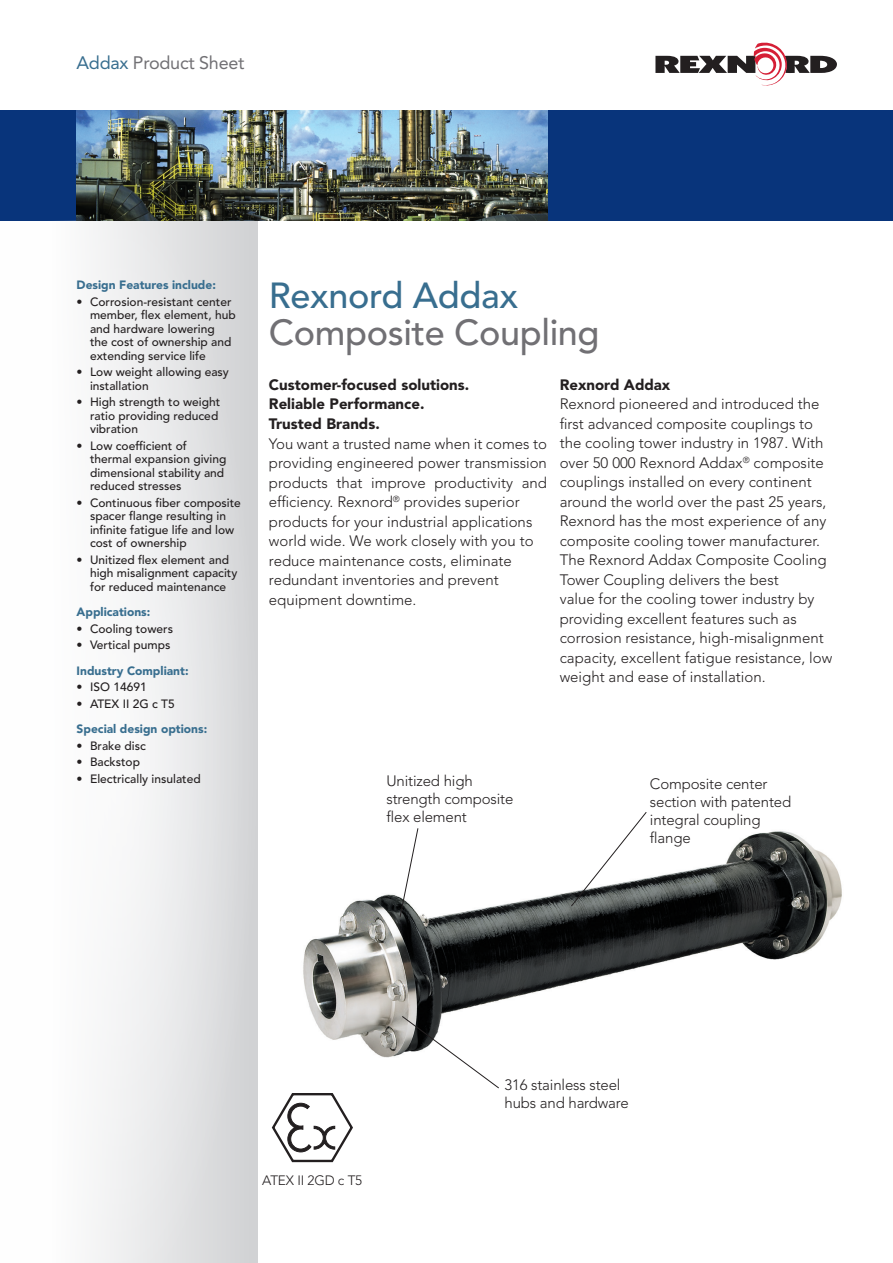
<style>
.page{position:relative;width:893px;height:1263px;background:#fff}
.page>*{position:absolute;margin:0;border:0;box-sizing:border-box;transform-origin:0 0}
.t1{font:500 36px "Avenir LT Std";letter-spacing:-.01em;color:#717074}
.t2{font:500 36px "Avenir LT Std";letter-spacing:-.01em;color:#386e8f}
.t3{font:18px "Avenir LT Std";letter-spacing:-.015em;color:#717074}
.t4{font:300 15px/19.5px "Avenir LT Std";color:#231f20}
.t5{font:900 15px/19.6px "Avenir LT Std";color:#231f20}
.t6{font:300 13.5px "Avenir LT Std";letter-spacing:-.01em;color:#231f20}
.t7{font:500 12px/13.5px "Avenir LT Std";color:#231f20}
.t8{font:900 12px "Avenir LT Std";color:#386e8f}
.s1{color:#386e8f}
</style>
<div class="page">
<div style="left:0;top:111px;width:893px;height:110px;background:#08347b"></div>
<div style="left:0;top:221px;width:257px;height:1042px;background:linear-gradient(to right,#fff,#d7d8da)"></div>
<img style="left:77px;top:110px;width:470px;height:111px">
<svg style="left:271px;top:1093px;width:82px;height:70px"></svg>
<img style="left:303px;top:831px;width:539px;height:227px">
<svg style="left:655px;top:42px;width:182px;height:44px"></svg>
<svg style="left:570px;top:812px;width:77px;height:95px"></svg>
<svg style="left:399px;top:828px;width:20px;height:90px"></svg>
<svg style="left:401px;top:1015px;width:99px;height:74px"></svg>
<p class="t3" style="left:77px;top:52px;width:169px"><span class="s1">Addax</span> Product Sheet</p>
<p class="t8" style="left:77px;top:278px;width:141px">Design Features include:</p>
<p class="t7" style="left:90px;top:295px;width:147px;text-indent:-14px">• Corrosion-resistant center member, flex element, hub and hardware lowering<br>the cost of ownership and extending service life</p>
<p class="t7" style="left:90px;top:366px;width:140px;text-indent:-14px">• Low weight allowing easy installation</p>
<p class="t7" style="left:90px;top:396px;width:132px;text-indent:-14px">• High strength to weight ratio providing reduced vibration</p>
<p class="t7" style="left:90px;top:439px;width:138px;text-indent:-14px">• Low coefficient of thermal expansion giving dimensional stability and reduced stresses</p>
<p class="t7" style="left:90px;top:496px;width:152px;text-indent:-14px">• Continuous fiber composite spacer flange resulting in infinite fatigue life and low cost of ownership</p>
<p class="t7" style="left:90px;top:553px;width:149px;text-indent:-14px">• Unitized flex element and high misalignment capacity for reduced maintenance</p>
<p class="t8" style="left:77px;top:605px;width:75px">Applications:</p>
<p class="t7" style="left:77px;top:622px;width:98px">• Cooling towers</p>
<p class="t7" style="left:77px;top:639px;width:95px">• Vertical pumps</p>
<p class="t8" style="left:77px;top:663px;width:113px">Industry Compliant:</p>
<p class="t7" style="left:77px;top:681px;width:72px">• ISO 14691</p>
<p class="t7" style="left:77px;top:697px;width:100px">• ATEX II 2G c T5</p>
<p class="t8" style="left:77px;top:722px;width:132px">Special design options:</p>
<p class="t7" style="left:77px;top:739px;width:71px">• Brake disc</p>
<p class="t7" style="left:77px;top:756px;width:65px">• Backstop</p>
<p class="t7" style="left:77px;top:772px;width:126px">• Electrically insulated</p>
<h1 class="t2" style="left:269px;top:274px;width:251px">Rexnord Addax</h1>
<h1 class="t1" style="left:269px;top:312px;width:332px">Composite Coupling</h1>
<p class="t5" style="left:269px;top:374px;width:202px">Customer-focused solutions.<br>Reliable Performance.<br>Trusted Brands.</p>
<p class="t4" style="left:269px;top:434px;width:279px">You want a trusted name when it comes to providing engineered power transmission products that improve productivity and efficiency. Rexnord<sup>®</sup> provides superior products for your industrial applications world wide. We work closely with you to reduce maintenance costs, eliminate redundant inventories and prevent equipment downtime.</p>
<p class="t5" style="left:560px;top:374px;width:112px">Rexnord Addax</p>
<p class="t4" style="left:560px;top:394px;width:274px">Rexnord pioneered and introduced the first advanced composite couplings to the cooling tower industry in 1987. With over 50 000 Rexnord Addax<sup>®</sup> composite couplings installed on every continent around the world over the past 25 years, Rexnord has the most experience of any composite cooling tower manufacturer.<br>The Rexnord Addax Composite Cooling Tower Coupling delivers the best<br>value for the cooling tower industry by providing excellent features such as corrosion resistance, high-misalignment capacity, excellent fatigue resistance, low weight and ease of installation.</p>
<p class="t4" style="left:386px;top:771px;width:128px;line-height:18px">Unitized high strength composite flex element</p>
<p class="t4" style="left:650px;top:775px;width:143px;line-height:18px">Composite center section with patented integral coupling flange</p>
<p class="t6" style="left:262px;top:1172px;width:102px">ATEX II 2GD c T5</p>
<p class="t4" style="left:504px;top:1075px;width:126px;line-height:18px">316 stainless steel hubs and hardware</p>
</div>
